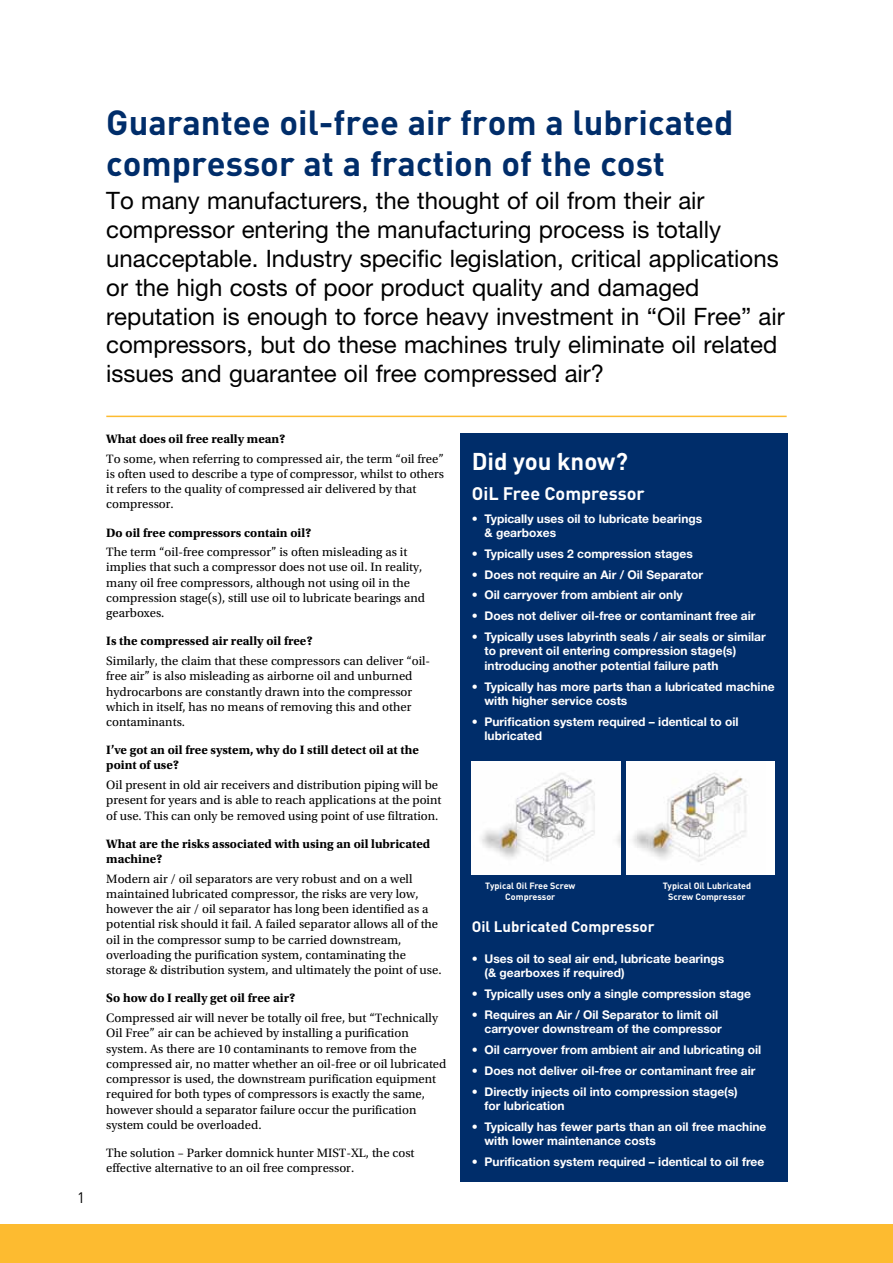
<style>
.page{position:relative;width:893px;height:1263px;background:#fff}
.page>*{position:absolute;margin:0;border:0;box-sizing:border-box;transform-origin:0 0}
.t1{font:700 34.5px/41.4px "DIN";color:#002d6a}
.t2{font:24px/28.8px "Helvetica Neue LT Std";color:#000}
.t3{font:700 24px "DIN";color:#fff}
.t4{font:700 18px "DIN";color:#fff}
.t5{font:700 15px "DIN";color:#fff}
.t6{font:15px "DIN";color:#000}
.t7{font:12.75px/15.3px "Utopia Std";color:#000}
.t8{font:700 12.75px/15.3px "Utopia Std";color:#000}
.t9{font:700 12px/14.4px "Helvetica Neue LT Std";color:#fff}
.t10{font:700 9px/10.8px "DIN";color:#fff;text-align:center}
</style>
<div class="page">
<div style="left:460px;top:434px;width:328px;height:748px;background:#002d6a"></div>
<hr style="left:106px;top:416px;width:681px;height:1px;background:#fdbb30">
<div style="left:626px;top:761px;width:149px;height:113px;background:#fff"></div>
<img style="left:633px;top:772px;width:114px;height:90px">
<img style="left:472px;top:761px;width:148px;height:113px">
<div style="left:0;top:1225px;width:893px;height:38px;background:#fdbb30"></div>
<p class="t6" style="left:77px;top:1188px;width:9px">1</p>
<h1 class="t1" style="left:106px;top:100px;width:629px">Guarantee oil-free air from a lubricated compressor at a fraction of the cost</h1>
<p class="t2" style="left:106px;top:186px;width:680px">To many manufacturers, the thought of oil from their air compressor entering the manufacturing process is totally unacceptable. Industry specific legislation, critical applications or the high costs of poor product quality and damaged reputation is enough to force heavy investment in “Oil Free” air compressors, but do these machines truly eliminate oil related issues and guarantee oil free compressed air?</p>
<p class="t8" style="left:106px;top:431px;width:181px">What does oil free really mean?</p>
<p class="t7" style="left:106px;top:451px;width:339px">To some, when referring to compressed air, the term “oil free” is often used to describe a type of compressor, whilst to others it refers to the quality of compressed air delivered by that compressor.</p>
<p class="t8" style="left:106px;top:525px;width:207px">Do oil free compressors contain oil?</p>
<p class="t7" style="left:106px;top:544px;width:320px">The term “oil-free compressor” is often misleading as it implies that such a compressor does not use oil. In reality, many oil free compressors, although not using oil in the compression stage(s), still use oil to lubricate bearings and gearboxes.</p>
<p class="t8" style="left:106px;top:634px;width:208px">Is the compressed air really oil free?</p>
<p class="t7" style="left:106px;top:653px;width:325px">Similarly, the claim that these compressors can deliver “oil&shy;free air” is also misleading as airborne oil and unburned hydrocarbons are constantly drawn into the compressor which in itself, has no means of removing this and other contaminants.</p>
<p class="t8" style="left:106px;top:742px;width:314px">I’ve got an oil free system, why do I still detect oil at the point of use?</p>
<p class="t7" style="left:106px;top:777px;width:337px">Oil present in old air receivers and distribution piping will be present for years and is able to reach applications at the point of use. This can only be removed using point of use filtration.</p>
<p class="t8" style="left:106px;top:836px;width:325px">What are the risks associated with using an oil lubricated machine?</p>
<p class="t7" style="left:106px;top:871px;width:337px">Modern air / oil separators are very robust and on a well maintained lubricated compressor, the risks are very low, however the air / oil separator has long been identified as a potential risk should it fail. A failed separator allows all of the oil in the compressor sump to be carried downstream, overloading the purification system, contaminating the storage &amp; distribution system, and ultimately the point of use.</p>
<p class="t8" style="left:106px;top:991px;width:191px">So how do I really get oil free air?</p>
<p class="t7" style="left:106px;top:1010px;width:342px">Compressed air will never be totally oil free, but “Technically Oil Free” air can be achieved by installing a purification system. As there are 10 contaminants to remove from the compressed air, no matter whether an oil-free or oil lubricated compressor is used, the downstream purification equipment required for both types of compressors is exactly the same, however should a separator failure occur the purification system could be overloaded.</p>
<p class="t7" style="left:106px;top:1145px;width:310px">The solution – Parker domnick hunter MIST-XL, the cost effective alternative to an oil free compressor.</p>
<h2 class="t3" style="left:472px;top:445px;width:158px">Did you know?</h2>
<h3 class="t4" style="left:472px;top:481px;width:174px">OiL Free Compressor</h3>
<p class="t9" style="left:485px;top:511px;width:219px;text-indent:-13px">• Typically uses oil to lubricate bearings &amp; gearboxes</p>
<p class="t9" style="left:472px;top:546px;width:223px">• Typically uses 2 compression stages</p>
<p class="t9" style="left:472px;top:567px;width:233px">• Does not require an Air / Oil Separator</p>
<p class="t9" style="left:472px;top:588px;width:212px">• Oil carryover from ambient air only</p>
<p class="t9" style="left:472px;top:608px;width:285px">• Does not deliver oil-free or contaminant free air</p>
<p class="t9" style="left:485px;top:629px;width:283px;text-indent:-13px">• Typically uses labyrinth seals / air seals or similar to prevent oil entering compression stage(s) introducing another potential failure path</p>
<p class="t9" style="left:484px;top:679px;width:292px;text-indent:-13px">• Typically has more parts than a lubricated machine with higher service costs</p>
<p class="t9" style="left:484px;top:714px;width:256px;text-indent:-13px">• Purification system required – identical to oil lubricated</p>
<p class="t10" style="left:485px;top:880px;width:92px">Typical Oil Free Screw<br>Compressor</p>
<p class="t10" style="left:663px;top:880px;width:90px">Typical Oil Lubricated<br>Screw Compressor</p>
<p class="t5" style="left:472px;top:917px;width:184px">Oil Lubricated Compressor</p>
<p class="t9" style="left:485px;top:951px;width:241px;text-indent:-13px">• Uses oil to seal air end, lubricate bearings (&amp; gearboxes if required)</p>
<p class="t9" style="left:472px;top:986px;width:281px">• Typically uses only a single compression stage</p>
<p class="t9" style="left:485px;top:1007px;width:239px;text-indent:-13px">• Requires an Air / Oil Separator to limit oil carryover downstream of the compressor</p>
<p class="t9" style="left:472px;top:1042px;width:291px">• Oil carryover from ambient air and lubricating oil</p>
<p class="t9" style="left:472px;top:1063px;width:285px">• Does not deliver oil-free or contaminant free air</p>
<p class="t9" style="left:485px;top:1084px;width:255px;text-indent:-13px">• Directly injects oil into compression stage(s) for lubrication</p>
<p class="t9" style="left:485px;top:1119px;width:283px;text-indent:-13px">• Typically has fewer parts than an oil free machine with lower maintenance costs</p>
<p class="t9" style="left:472px;top:1154px;width:294px">• Purification system required – identical to oil free</p>
</div>
